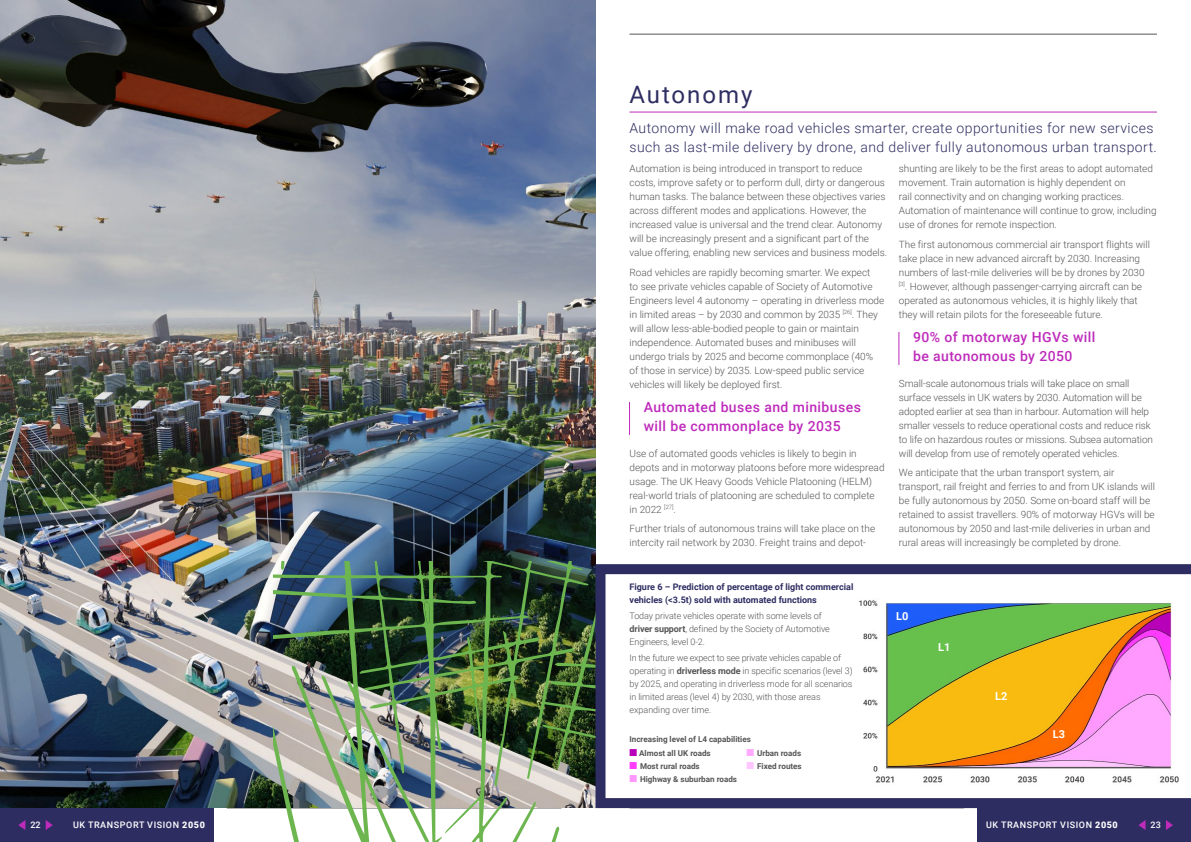
<style>
.page{position:relative;width:1191px;height:842px;background:#fff}
.page>*{position:absolute;margin:0;border:0;box-sizing:border-box;transform-origin:0 0}
.Headings_lc{font:24px "Roboto";letter-spacing:.08em;color:#2e2d62}
.Body_copy{font:300 14px/19px "Roboto";letter-spacing:.03em;color:#2e2d62}
.Breakout_text{font:500 14px/19px "Roboto";letter-spacing:.03em;color:#be2bbb}
.Hyperlinks{font:700 11px "Roboto";color:#fff}
.Body_copy-2{font:300 10px/14px "Roboto";color:#555}
.Body_copy-3{font:300 9px/13px "Roboto";letter-spacing:-.01em;color:#555}
.Body_copy-4{font:700 9px/13px "Roboto";color:#2e2d62}
.t1{font:500 9px "Roboto";letter-spacing:.065em;color:#fff}
.References{font:700 8.1px "Roboto";color:#555}
.s1{font-weight:900}
.s2{font-weight:700}
.s3{color:#b900b9}
.s4{color:#ff3cff}
.s5{color:#ff97ff}
.s6{color:#faf}
.s7{color:#ffc6ff}
</style>
<div class="page">
<div style="left:0;top:808px;width:214px;height:34px;background:#2e2d62"></div>
<svg style="left:18px;top:820px;width:7px;height:10px"></svg>
<svg style="left:46px;top:820px;width:7px;height:10px"></svg>
<hr style="left:629px;top:34px;width:528px;height:1px;background:#555">
<hr style="left:227px;top:808px;width:334px;height:1px;background:#555">
<hr style="left:629px;top:808px;width:335px;height:1px;background:#555">
<hr style="left:629px;top:112px;width:528px;height:1px;background:#be2bbb">
<hr style="left:629px;top:402px;width:1px;height:33px;background:#be2bbb">
<hr style="left:898px;top:332px;width:1px;height:33px;background:#be2bbb">
<img style="left:0;top:0;width:595px;height:808px">
<img style="left:273px;top:562px;width:322px;height:280px">
<img style="left:549px;top:644px;width:46px;height:198px">
<svg style="left:424px;top:601px;width:5px;height:22px"></svg>
<div style="left:977px;top:808px;width:214px;height:34px;background:#2e2d62"></div>
<svg style="left:1138px;top:820px;width:7px;height:10px"></svg>
<svg style="left:1166px;top:820px;width:7px;height:10px"></svg>
<svg style="left:595px;top:564px;width:596px;height:244px"></svg>
<img style="left:851px;top:586px;width:335px;height:207px">
<p class="t1" style="left:30px;top:819px;width:12px">22</p>
<p class="t1" style="left:73px;top:819px;width:133px">UK TRANSPORT VISION <span class="s1">2050</span></p>
<p class="Headings_lc" style="left:629px;top:78px;width:124px">Autonomy</p>
<p class="Body_copy" style="left:629px;top:118px;width:529px">Autonomy will make road vehicles smarter, create opportunities for new services such as last-mile delivery by drone, and deliver fully autonomous urban transport.</p>
<p class="Body_copy-2" style="left:629px;top:161px;width:259px">Automation is being introduced in transport to reduce costs, improve safety or to perform dull, dirty or dangerous human tasks. The balance between these objectives varies across different modes and applications. However, the increased value is universal and the trend clear. Autonomy will be increasingly present and a significant part of the value offering, enabling new services and business models.</p>
<p class="Body_copy-2" style="left:629px;top:265px;width:256px">Road vehicles are rapidly becoming smarter. We expect<br>to see private vehicles capable of Society of Automotive Engineers level 4 autonomy – operating in driverless mode in limited areas – by 2030 and common by 2035 <sup>[26]</sup>. They will allow less-able-bodied people to gain or maintain independence. Automated buses and minibuses will undergo trials by 2025 and become commonplace (40% of those in service) by 2035. Low-speed public service vehicles will likely be deployed first.</p>
<p class="Breakout_text" style="left:643px;top:397px;width:219px">Automated buses and minibuses will be commonplace by 2035</p>
<p class="Body_copy-2" style="left:629px;top:446px;width:256px">Use of automated goods vehicles is likely to begin in depots and in motorway platoons before more widespread usage. The UK Heavy Goods Vehicle Platooning (HELM) real-world trials of platooning are scheduled to complete in 2022 <sup>[27]</sup>.</p>
<p class="Body_copy-2" style="left:629px;top:521px;width:247px">Further trials of autonomous trains will take place on the intercity rail network by 2030. Freight trains and depot-</p>
<p class="Body_copy-2" style="left:899px;top:161px;width:259px">shunting are likely to be the first areas to adopt automated movement. Train automation is highly dependent on<br>rail connectivity and on changing working practices.<br>Automation of maintenance will continue to grow, including use of drones for remote inspection.</p>
<p class="Body_copy-2" style="left:899px;top:237px;width:252px">The first autonomous commercial air transport flights will take place in new advanced aircraft by 2030. Increasing numbers of last-mile deliveries will be by drones by 2030 <sup>[3]</sup>. However, although passenger-carrying aircraft can be operated as autonomous vehicles, it is highly likely that they will retain pilots for the foreseeable future.</p>
<p class="Breakout_text" style="left:913px;top:327px;width:184px">90% of motorway HGVs will be autonomous by 2050</p>
<p class="Body_copy-2" style="left:899px;top:376px;width:256px">Small-scale autonomous trials will take place on small surface vessels in UK waters by 2030. Automation will be adopted earlier at sea than in harbour. Automation will help smaller vessels to reduce operational costs and reduce risk to life on hazardous routes or missions. Subsea automation will develop from use of remotely operated vehicles.</p>
<p class="Body_copy-2" style="left:899px;top:465px;width:258px">We anticipate that the urban transport system, air transport, rail freight and ferries to and from UK islands will be fully autonomous by 2050. Some on-board staff will be retained to assist travellers. 90% of motorway HGVs will be autonomous by 2050 and last-mile deliveries in urban and rural areas will increasingly be completed by drone.</p>
<p class="Body_copy-4" style="left:629px;top:580px;width:225px">Figure 6 – Prediction of percentage of light commercial vehicles (&lt;3.5t) sold with automated functions</p>
<p class="Body_copy-3" style="left:629px;top:609px;width:202px">Today private vehicles operate with some levels of <span class="s2">driver support</span>, defined by the Society of Automotive<br>Engineers, level 0-2.</p>
<p class="Body_copy-3" style="left:629px;top:651px;width:225px">In the future we expect to see private vehicles capable of operating in <span class="s2">driverless mode</span> in specific scenarios (level 3) by 2025, and operating in driverless mode for all scenarios in limited areas (level 4) by 2030, with those areas expanding over time.</p>
<p class="References" style="left:629px;top:733px;width:123px">Increasing level of L4 capabilities</p>
<p class="References" style="left:629px;top:748px;width:83px"><span class="s3">■</span> Almost all UK roads</p>
<p class="References" style="left:629px;top:761px;width:72px"><span class="s4">■</span> Most rural roads</p>
<p class="References" style="left:629px;top:774px;width:109px"><span class="s5">■</span> Highway &amp; suburban roads</p>
<p class="References" style="left:746px;top:748px;width:56px"><span class="s6">■</span> Urban roads</p>
<p class="References" style="left:746px;top:761px;width:57px"><span class="s7">■</span> Fixed routes</p>
<p class="Hyperlinks" style="left:896px;top:608px;width:14px">L0</p>
<p class="Hyperlinks" style="left:938px;top:639px;width:14px">L1</p>
<p class="Hyperlinks" style="left:995px;top:688px;width:14px">L2</p>
<p class="Hyperlinks" style="left:1052px;top:726px;width:14px">L3</p>
<p class="t1" style="left:986px;top:819px;width:133px">UK TRANSPORT VISION <span class="s1">2050</span></p>
<p class="t1" style="left:1150px;top:819px;width:12px">23</p>
</div>
